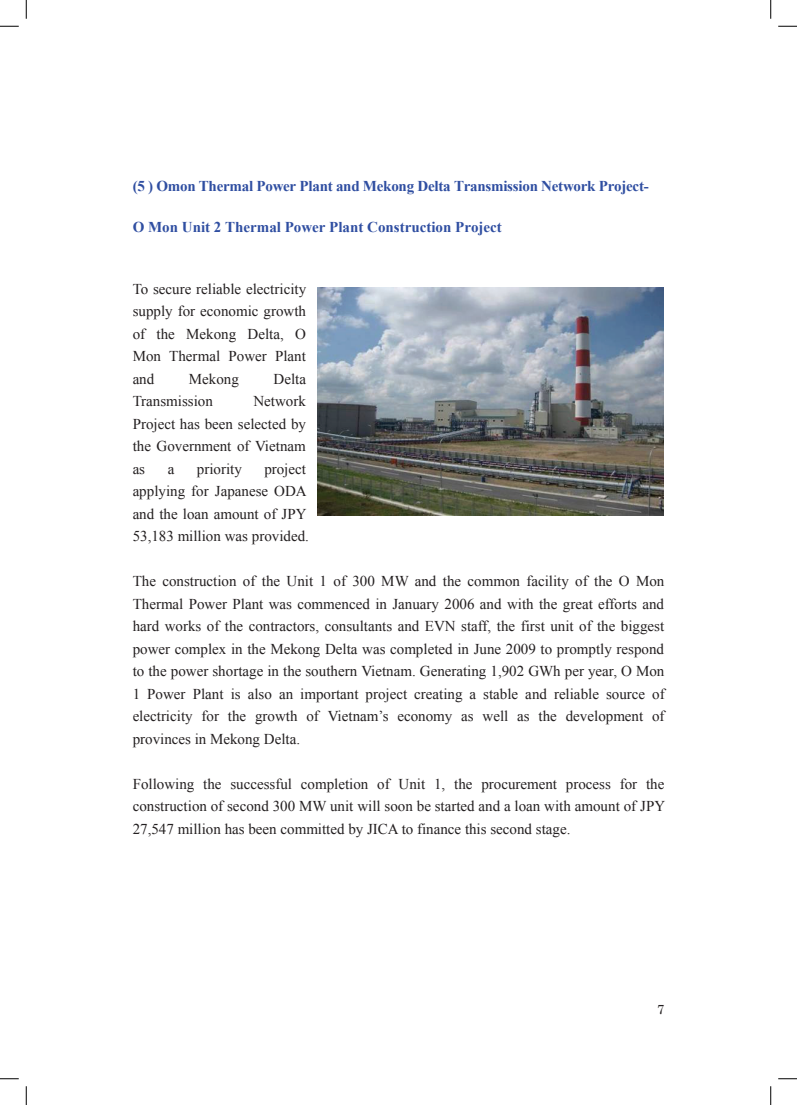
<style>
.page{position:relative;width:797px;height:1105px;background:#fff}
.page>*{position:absolute;margin:0;border:0;box-sizing:border-box;transform-origin:0 0}
.t1{font:15px/22.5px "Times New Roman";color:#231f20;text-align:justify}
.t2{font:700 15px "Times New Roman";letter-spacing:-.015em;color:#2f4ea1}
.t3{font:13.12px "Century";color:#231f20}
</style>
<div class="page">
<img style="left:317px;top:287px;width:346px;height:228px">
<svg style="left:0;top:25px;width:19px;height:2px"></svg>
<svg style="left:778px;top:25px;width:19px;height:2px"></svg>
<svg style="left:0;top:1078px;width:19px;height:1px"></svg>
<svg style="left:778px;top:1078px;width:19px;height:1px"></svg>
<svg style="left:25px;top:0;width:2px;height:19px"></svg>
<svg style="left:25px;top:1086px;width:2px;height:19px"></svg>
<svg style="left:770px;top:0;width:1px;height:19px"></svg>
<svg style="left:770px;top:1086px;width:1px;height:19px"></svg>
<p class="t2" style="left:133px;top:176px;width:517px">(5 ) Omon Thermal Power Plant and Mekong Delta Transmission Network Project-</p>
<p class="t2" style="left:133px;top:216px;width:371px">O Mon Unit 2 Thermal Power Plant Construction Project</p>
<p class="t1" style="left:133px;top:277px;width:175px">To secure reliable electricity supply for economic growth of the Mekong Delta, O Mon Thermal Power Plant and</p>
<p class="t1" style="left:189px;top:367px;width:51px">Mekong</p>
<p class="t1" style="left:273px;top:367px;width:34px">Delta</p>
<p class="t1" style="left:133px;top:390px;width:82px">Transmission</p>
<p class="t1" style="left:133px;top:390px;width:175px;text-indent:121px">Network Project has been selected by the Government of Vietnam as</p>
<p class="t1" style="left:133px;top:457px;width:178px;text-align:left;text-indent:132px">project applying for Japanese ODA and the loan amount of JPY<br>53,183 million was provided.</p>
<p class="t1" style="left:133px;top:570px;width:533px">The construction of the Unit 1 of 300 MW and the common facility of the O Mon Thermal Power Plant was commenced in January 2006 and with the great efforts and hard works of the contractors, consultants and EVN staff, the first unit of the biggest power complex in the Mekong Delta was completed in June 2009 to promptly respond to the power shortage in the southern Vietnam. Generating 1,902 GWh per year, O Mon 1 Power Plant is also an important project creating a stable and reliable source of electricity for the growth of Vietnam’s economy as well as the development of provinces in Mekong Delta.</p>
<p class="t1" style="left:133px;top:772px;width:534px">Following the successful completion of Unit 1, the procurement process for the construction of second 300 MW unit will soon be started and a loan with amount of JPY 27,547 million has been committed by JICA to finance this second stage.</p>
<p class="t1" style="left:168px;top:457px;width:8px">a</p>
<p class="t1" style="left:197px;top:457px;width:46px">priority</p>
<p class="t3" style="left:657px;top:998px;width:9px">7</p>
</div>
